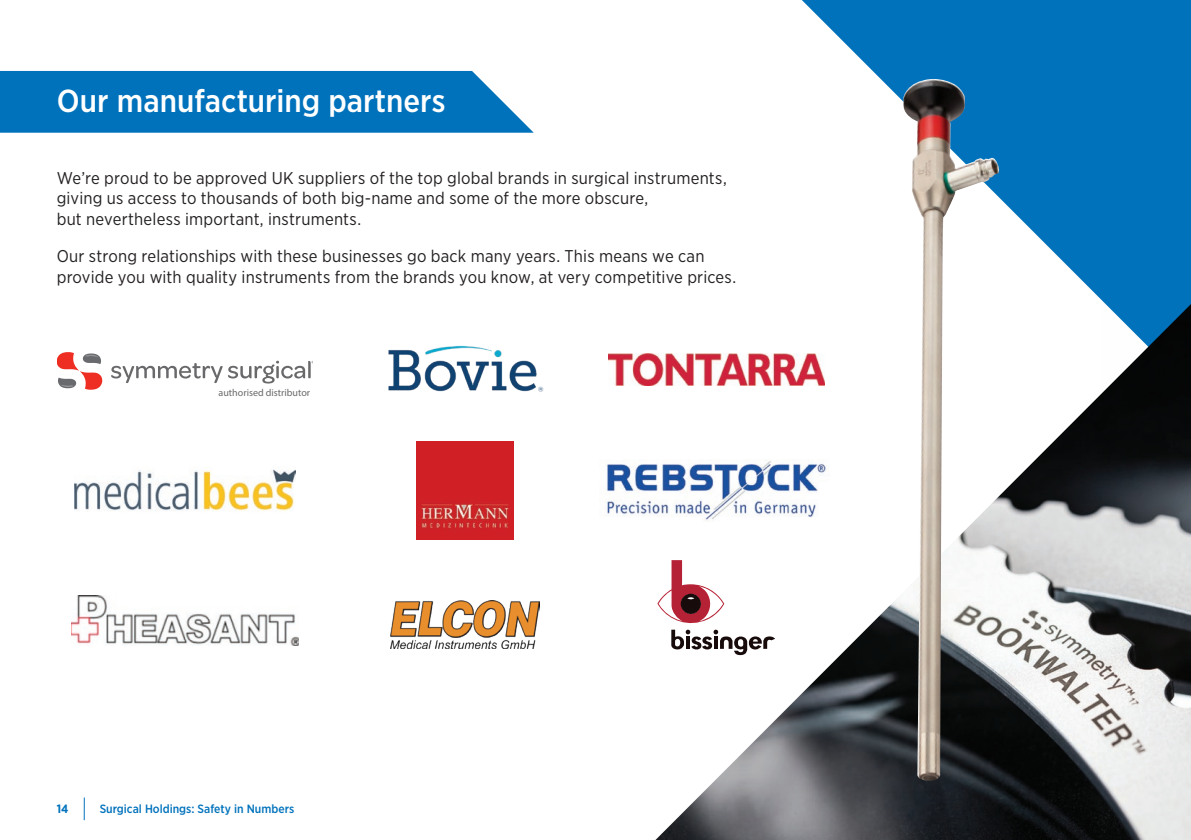
<style>
.page{position:relative;width:1191px;height:840px;background:#fff}
.page>*{position:absolute;margin:0;border:0;box-sizing:border-box;transform-origin:0 0}
.Headers{font:500 31.8px "Gotham Narrow";color:#fff}
.Body{font:17px/20.4px "Gotham Narrow";letter-spacing:.01em;color:#231f20}
.t1{font:500 12px "Gotham Narrow";color:#0072bc}
.t2{font:700 12px "Gotham Narrow";color:#0072bc}
.t3{font:10px "Myriad Pro";color:#69696c}
</style>
<div class="page">
<svg style="left:802px;top:0;width:389px;height:300px;fill:#0072bc"></svg>
<div style="left:1105px;top:71px;width:86px;height:43px;background:#0072bc"></div>
<div style="left:1101px;top:114px;width:90px;height:190px;background:#0071bb"></div>
<svg style="left:0;top:71px;width:534px;height:62px;background:#0f7ac0"></svg>
<svg style="left:58px;top:352px;width:44px;height:37px"></svg>
<svg style="left:111px;top:360px;width:202px;height:23px"></svg>
<img style="left:608px;top:353px;width:47px;height:32px">
<img style="left:72px;top:595px;width:227px;height:50px">
<img style="left:417px;top:441px;width:96px;height:98px">
<img style="left:388px;top:345px;width:156px;height:47px">
<img style="left:75px;top:469px;width:221px;height:42px">
<img style="left:605px;top:464px;width:50px;height:51px">
<img style="left:391px;top:600px;width:148px;height:47px">
<img style="left:655px;top:304px;width:536px;height:535px">
<img style="left:902px;top:79px;width:98px;height:701px">
<svg style="left:84px;top:797px;width:1px;height:22px"></svg>
<p class="Headers" style="left:57px;top:81px;width:390px">Our manufacturing partners</p>
<p class="Body" style="left:57px;top:167px;width:671px">We’re proud to be approved UK suppliers of the top global brands in surgical instruments, giving us access to thousands of both big-name and some of the more obscure,<br>but nevertheless important, instruments.</p>
<p class="Body" style="left:57px;top:245px;width:681px">Our strong relationships with these businesses go back many years. This means we can provide you with quality instruments from the brands you know, at very competitive prices.</p>
<p class="t3" style="left:219px;top:386px;width:93px">authorised distributor</p>
<p class="t2" style="left:57px;top:800px;width:13px">14</p>
<p class="t1" style="left:100px;top:800px;width:196px">Surgical Holdings: Safety in Numbers</p>
</div>
